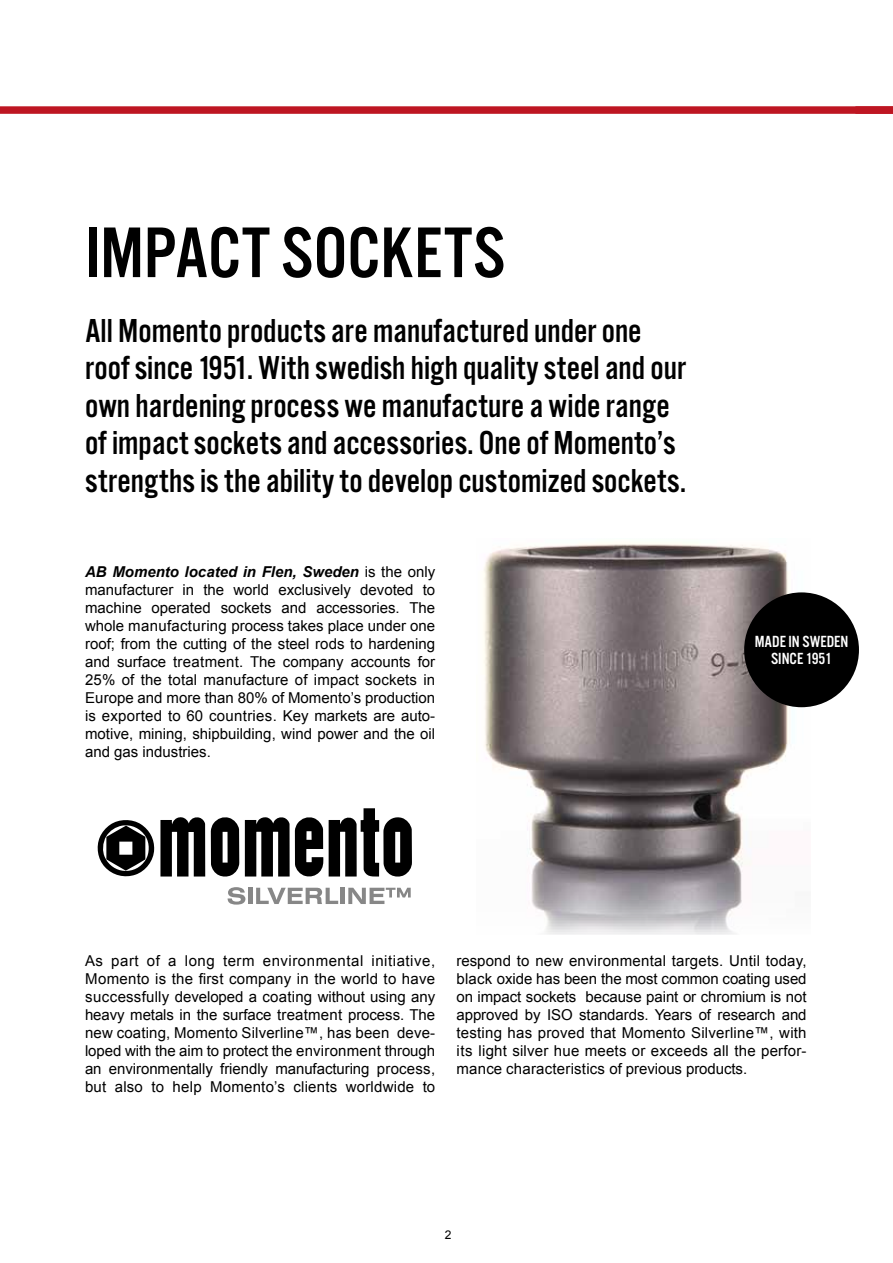
<style>
.page{position:relative;width:893px;height:1263px;background:#fff}
.page>*{position:absolute;margin:0;border:0;box-sizing:border-box;transform-origin:0 0}
.t1{font:74.4px "Alternate Got No 3 D";color:#000}
.t2{font:34.5px/37.5px "Alternate Got No 3 D";color:#000}
.t3{font:16.8px/16.8px "Alternate Got No 3 D";color:#fff;text-align:center}
.t4{font:15px/18px "Arial";color:#000;text-align:justify}
.t5{font:12px "Arial";color:#000}
.s1{font-weight:700;font-style:italic}
</style>
<div class="page">
<div style="left:0;top:106px;width:893px;height:8px;background:#be1622"></div>
<img style="left:483px;top:542px;width:327px;height:393px">
<svg style="left:228px;top:887px;width:17px;height:18px"></svg>
<hr style="left:248px;top:888px;width:4px;height:16px;background:#878787">
<svg style="left:256px;top:888px;width:82px;height:16px"></svg>
<hr style="left:341px;top:888px;width:4px;height:16px;background:#878787">
<svg style="left:348px;top:888px;width:63px;height:16px"></svg>
<svg style="left:245px;top:808px;width:167px;height:69px"></svg>
<svg style="left:211px;top:817px;width:28px;height:60px"></svg>
<svg style="left:98px;top:817px;width:107px;height:60px"></svg>
<div style="left:744px;top:592px;width:115px;height:115px;background:#000;border-radius:50%"></div>
<h1 class="t1" style="left:85px;top:213px;width:421px">IMPACT SOCKETS</h1>
<p class="t2" style="left:85px;top:312px;width:602px">All Momento products are manufactured under one roof since 1951. With swedish high quality steel and our own hardening process we manufacture a wide range of impact sockets and accessories. One of Momento’s strengths is the ability to develop customized sockets.</p>
<p class="t4" style="left:85px;top:563px;width:352px"><span class="s1">AB Momento located in Flen, Sweden</span> is the only manufacturer in the world exclusively devoted to machine operated sockets and accessories. The whole manufacturing process takes place under one roof; from the cutting of the steel rods to hardening and surface treatment. The company accounts for 25% of the total manufacture of impact sockets in Europe and more than 80% of Momento’s production is exported to 60 countries. Key markets are auto&shy;motive, mining, shipbuilding, wind power and the oil and gas industries.</p>
<p class="t3" style="left:755px;top:633px;width:95px">MADE IN SWEDEN<br>SINCE 1951</p>
<p class="t4" style="left:85px;top:952px;width:352px">As part of a long term environmental initiative, Momento is the first company in the world to have successfully developed a coating without using any heavy metals in the surface treatment process. The new coating, Momento Silverline™, has been deve&shy;loped with the aim to protect the environment through an environmentally friendly manufacturing process, but also to help Momento’s clients worldwide to</p>
<p class="t4" style="left:456px;top:952px;width:352px">respond to new environmental targets. Until today, black oxide has been the most common coating used on impact sockets because paint or chromium is not approved by ISO standards. Years of research and testing has proved that Momento Silverline™, with its light silver hue meets or exceeds all the perfor&shy;mance characteristics of previous products.</p>
<p class="t5" style="left:445px;top:1227px;width:8px">2</p>
</div>
